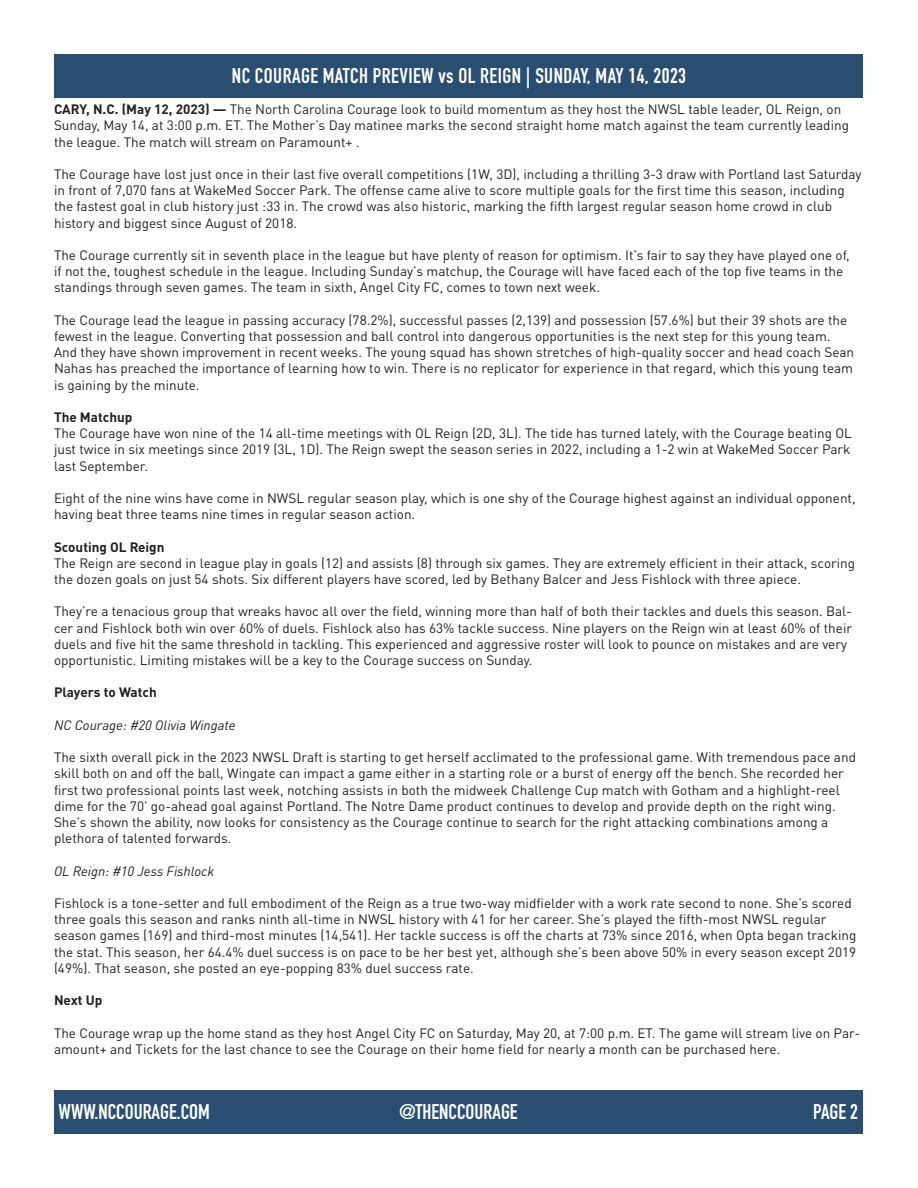
<style>
.page{position:relative;width:918px;height:1188px;background:#fff}
.page>*{position:absolute;margin:0;border:0;box-sizing:border-box;transform-origin:0 0}
.t1{font:700 21px "DIN Condensed";color:#fff}
.t2{font:700 21px "DIN Condensed";letter-spacing:.02em;color:#fff}
.t3{font:13.5px/16.2px "DIN Pro";color:#231f20}
.t4{font:italic 13.5px "DIN Pro";color:#231f20}
.t5{font:700 13.5px "DIN Pro";color:#231f20}
.s1{font-weight:700}
</style>
<div class="page">
<div style="left:55px;top:54px;width:808px;height:44px;background:#2a4e71"></div>
<div style="left:54px;top:1090px;width:808px;height:44px;background:#2a4e71"></div>
<p class="t2" style="left:232px;top:61px;width:456px">NC COURAGE MATCH PREVIEW vs OL REIGN | SUNDAY, MAY 14, 2023</p>
<p class="t3" style="left:54px;top:100px;width:797px"><span class="s1">CARY, N.C. (May 12, 2023) —</span> The North Carolina Courage look to build momentum as they host the NWSL table leader, OL Reign, on<br>Sunday, May 14, at 3:00 p.m. ET. The Mother’s Day matinee marks the second straight home match against the team currently leading the league. The match will stream on Paramount+ .</p>
<p class="t3" style="left:54px;top:165px;width:809px">The Courage have lost just once in their last five overall competitions (1W, 3D), including a thrilling 3-3 draw with Portland last Saturday in front of 7,070 fans at WakeMed Soccer Park. The offense came alive to score multiple goals for the first time this season, including the fastest goal in club history just :33 in. The crowd was also historic, marking the fifth largest regular season home crowd in club history and biggest since August of 2018.</p>
<p class="t3" style="left:54px;top:246px;width:797px">The Courage currently sit in seventh place in the league but have plenty of reason for optimism. It’s fair to say they have played one of, if not the, toughest schedule in the league. Including Sunday’s matchup, the Courage will have faced each of the top five teams in the standings through seven games. The team in sixth, Angel City FC, comes to town next week.</p>
<p class="t3" style="left:54px;top:311px;width:802px">The Courage lead the league in passing accuracy (78.2%), successful passes (2,139) and possession (57.6%) but their 39 shots are the fewest in the league. Converting that possession and ball control into dangerous opportunities is the next step for this young team.<br>And they have shown improvement in recent weeks. The young squad has shown stretches of high-quality soccer and head coach Sean Nahas has preached the importance of learning how to win. There is no replicator for experience in that regard, which this young team is gaining by the minute.</p>
<p class="t5" style="left:54px;top:407px;width:80px">The Matchup</p>
<p class="t3" style="left:54px;top:424px;width:799px;text-align:justify">The Courage have won nine of the 14 all-time meetings with OL Reign (2D, 3L). The tide has turned lately, with the Courage beating OL just twice in six meetings since 2019 (3L, 1D). The Reign swept the season series in 2022, including a 1-2 win at WakeMed Soccer Park last September.</p>
<p class="t3" style="left:54px;top:489px;width:803px">Eight of the nine wins have come in NWSL regular season play, which is one shy of the Courage highest against an individual opponent, having beat three teams nine times in regular season action.</p>
<p class="t5" style="left:54px;top:536px;width:112px">Scouting OL Reign</p>
<p class="t3" style="left:54px;top:554px;width:803px">The Reign are second in league play in goals (12) and assists (8) through six games. They are extremely efficient in their attack, scoring the dozen goals on just 54 shots. Six different players have scored, led by Bethany Balcer and Jess Fishlock with three apiece.</p>
<p class="t3" style="left:54px;top:603px;width:800px">They’re a tenacious group that wreaks havoc all over the field, winning more than half of both their tackles and duels this season. Bal&shy;cer and Fishlock both win over 60% of duels. Fishlock also has 63% tackle success. Nine players on the Reign win at least 60% of their duels and five hit the same threshold in tackling. This experienced and aggressive roster will look to pounce on mistakes and are very opportunistic. Limiting mistakes will be a key to the Courage success on Sunday.</p>
<p class="t5" style="left:54px;top:682px;width:104px">Players to Watch</p>
<p class="t4" style="left:54px;top:715px;width:183px">NC Courage: #20 Olivia Wingate</p>
<p class="t3" style="left:54px;top:748px;width:804px">The sixth overall pick in the 2023 NWSL Draft is starting to get herself acclimated to the professional game. With tremendous pace and skill both on and off the ball, Wingate can impact a game either in a starting role or a burst of energy off the bench. She recorded her first two professional points last week, notching assists in both the midweek Challenge Cup match with Gotham and a highlight-reel dime for the 70’ go-ahead goal against Portland. The Notre Dame product continues to develop and provide depth on the right wing.<br>She’s shown the ability, now looks for consistency as the Courage continue to search for the right attacking combinations among a plethora of talented forwards.</p>
<p class="t4" style="left:54px;top:861px;width:162px">OL Reign: #10 Jess Fishlock</p>
<p class="t3" style="left:54px;top:894px;width:804px">Fishlock is a tone-setter and full embodiment of the Reign as a true two-way midfielder with a work rate second to none. She’s scored three goals this season and ranks ninth all-time in NWSL history with 41 for her career. She’s played the fifth-most NWSL regular season games (169) and third-most minutes (14,541). Her tackle success is off the charts at 73% since 2016, when Opta began tracking the stat. This season, her 64.4% duel success is on pace to be her best yet, although she’s been above 50% in every season except 2019 (49%). That season, she posted an eye-popping 83% duel success rate.</p>
<p class="t5" style="left:54px;top:990px;width:50px">Next Up</p>
<p class="t3" style="left:54px;top:1024px;width:808px">The Courage wrap up the home stand as they host Angel City FC on Saturday, May 20, at 7:00 p.m. ET. The game will stream live on Par&shy;amount+ and Tickets for the last chance to see the Courage on their home field for nearly a month can be purchased here.</p>
<p class="t1" style="left:108px;top:1097px;width:149px">ORTHC ROLINAFC.COM</p>
<p class="t1" style="left:389px;top:1097px;width:142px">@NORTH AROLINAFC</p>
<p class="t1" style="left:59px;top:1098px;width:153px">WWW.NCCOURAGE.COM</p>
<p class="t1" style="left:399px;top:1098px;width:121px">@THENCCOURAGE</p>
<p class="t1" style="left:813px;top:1098px;width:46px">PAGE 2</p>
</div>
